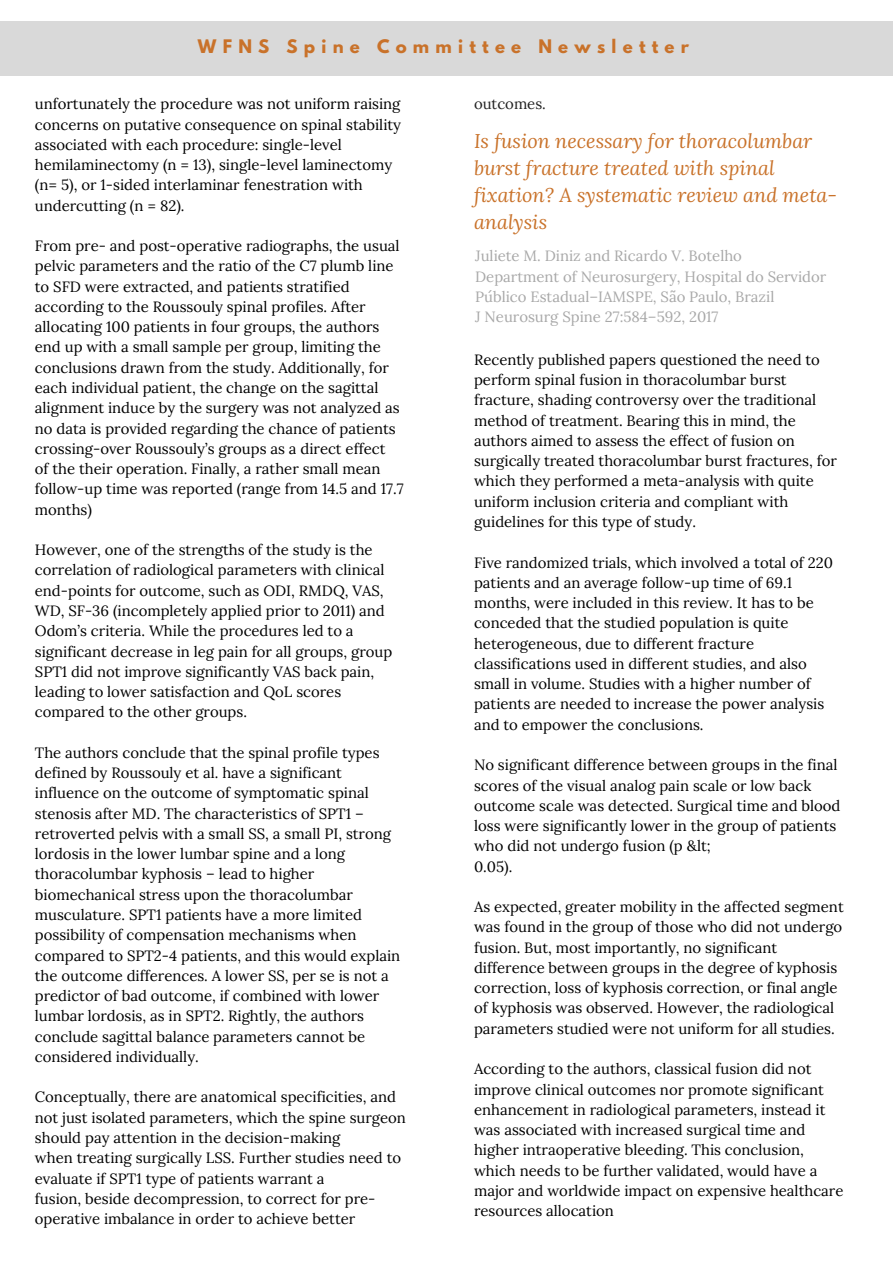
<style>
.page{position:relative;width:893px;height:1263px;background:#fff}
.page>*{position:absolute;margin:0;border:0;box-sizing:border-box;transform-origin:0 0}
.t1{font:italic 19.8px/27px "Lora";color:#c9722a}
.t2{font:700 16.5px "League Spartan";letter-spacing:.38em;color:#c9722a}
.t3{font:14.85px/20.2px "Lora";color:#000}
.t4{font:14.85px/20.2px "Lora";color:#a8a8a8}
.t5{font:14.85px "Lora";color:#222}
.s1{font-family:"DejaVu Sans"}
</style>
<div class="page">
<div style="left:0;top:21px;width:893px;height:54px;background:#d9d9d9"></div>
<p class="t2" style="left:198px;top:38px;width:493px">WFNS Spine Committee Newsletter</p>
<p class="t3" style="left:35px;top:94px;width:368px">unfortunately the procedure was not uniform raising concerns on putative consequence on spinal stability associated with each procedure: single-level hemilaminectomy (n = 13), single-level laminectomy (n= 5), or 1-sided interlaminar fenestration with undercutting (n = 82).</p>
<p class="t3" style="left:35px;top:236px;width:370px">From pre- and post-operative radiographs, the usual pelvic parameters and the ratio of the C7 plumb line to SFD were extracted, and patients stratified according to the Roussouly spinal profiles. After allocating 100 patients in four groups, the authors end up with a small sample per group, limiting the conclusions drawn from the study. Additionally, for each individual patient, the change on the sagittal alignment induce by the surgery was not analyzed as no data is provided regarding the chance of patients crossing-over Roussouly’s groups as a direct effect<br>of the their operation. Finally, a rather small mean follow-up time was reported (range from 14.5 and 17.7 months)</p>
<p class="t3" style="left:35px;top:540px;width:359px">However, one of the strengths of the study is the correlation of radiological parameters with clinical end-points for outcome, such as ODI, RMDQ, VAS, WD, SF-36 (incompletely applied prior to 2011) and Odom’s criteria. While the procedures led to a significant decrease in leg pain for all groups, group SPT1 did not improve significantly VAS back pain, leading to lower satisfaction and QoL scores compared to the other groups.</p>
<p class="t3" style="left:35px;top:743px;width:367px">The authors conclude that the spinal profile types defined by Roussouly et al. have a significant influence on the outcome of symptomatic spinal stenosis after MD. The characteristics of SPT1 – retroverted pelvis with a small SS, a small PI, strong lordosis in the lower lumbar spine and a long thoracolumbar kyphosis – lead to higher biomechanical stress upon the thoracolumbar musculature. SPT1 patients have a more limited possibility of compensation mechanisms when compared to SPT2-4 patients, and this would explain the outcome differences. A lower SS, per se is not a predictor of bad outcome, if combined with lower lumbar lordosis, as in SPT2. Rightly, the authors conclude sagittal balance parameters cannot be considered individually.</p>
<p class="t3" style="left:35px;top:1087px;width:372px">Conceptually, there are anatomical specificities, and not just isolated parameters, which the spine surgeon should pay attention in the decision-making<br>when treating surgically LSS. Further studies need to evaluate if SPT1 type of patients warrant a<br>fusion, beside decompression, to correct for pre&shy;operative imbalance in order to achieve better</p>
<p class="t5" style="left:474px;top:95px;width:73px">outcomes.</p>
<h1 class="t1" style="left:474px;top:127px;width:364px">Is fusion necessary for thoracolumbar burst fracture treated with spinal fixation? A systematic review and meta&shy;analysis</h1>
<p class="t4" style="left:475px;top:246px;width:353px">Juliete M. Diniz and Ricardo V. Botelho Department of Neurosurgery, Hospital do Servidor Pu<span class="s1">́</span>blico Estadual–IAMSPE, Sa<span class="s1">̃</span>o Paulo, Brazil<br>J Neurosurg Spine 27:584–592, 2017</p>
<p class="t3" style="left:474px;top:350px;width:364px">Recently published papers questioned the need to perform spinal fusion in thoracolumbar burst fracture, shading controversy over the traditional method of treatment. Bearing this in mind, the authors aimed to assess the effect of fusion on surgically treated thoracolumbar burst fractures, for which they performed a meta-analysis with quite uniform inclusion criteria and compliant with guidelines for this type of study.</p>
<p class="t3" style="left:474px;top:552px;width:360px">Five randomized trials, which involved a total of 220 patients and an average follow-up time of 69.1 months, were included in this review. It has to be conceded that the studied population is quite heterogeneous, due to different fracture classifications used in different studies, and also small in volume. Studies with a higher number of patients are needed to increase the power analysis and to empower the conclusions.</p>
<p class="t3" style="left:474px;top:755px;width:368px">No significant difference between groups in the final scores of the visual analog pain scale or low back outcome scale was detected. Surgical time and blood loss were significantly lower in the group of patients who did not undergo fusion (p &amp;lt;<br>0.05).</p>
<p class="t3" style="left:474px;top:897px;width:371px">As expected, greater mobility in the affected segment was found in the group of those who did not undergo fusion. But, most importantly, no significant difference between groups in the degree of kyphosis correction, loss of kyphosis correction, or final angle of kyphosis was observed. However, the radiological parameters studied were not uniform for all studies.</p>
<p class="t3" style="left:474px;top:1059px;width:371px">According to the authors, classical fusion did not improve clinical outcomes nor promote significant enhancement in radiological parameters, instead it was associated with increased surgical time and higher intraoperative bleeding. This conclusion, which needs to be further validated, would have a major and worldwide impact on expensive healthcare resources allocation</p>
</div>
